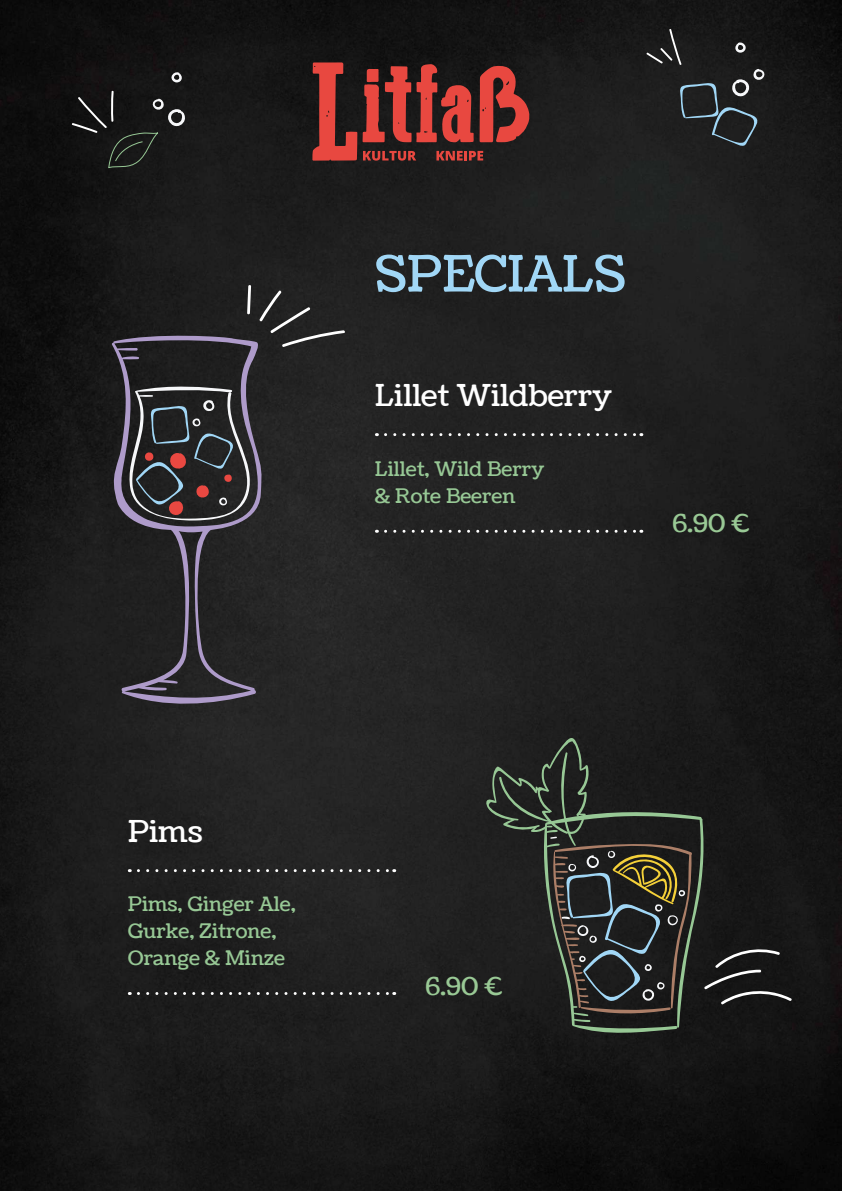
<style>
.page{position:relative;width:842px;height:1191px;background:#fff}
.page>*{position:absolute;margin:0;border:0;box-sizing:border-box;transform-origin:0 0}
.t1{font:50px "Coustard";color:#a1d7f6}
.t2{font:30px "Coustard";color:#fff}
.t3{font:25px "Coustard";color:#99c995}
.t4{font:20px/27px "Coustard";color:#97c895}
</style>
<div class="page">
<img style="left:0;top:0;width:842px;height:1191px">
<svg style="left:312px;top:62px;width:45px;height:99px;background:#82302c"></svg>
<svg style="left:480px;top:65px;width:50px;height:77px;background:#963530"></svg>
<svg style="left:363px;top:64px;width:111px;height:78px;background:#85312c"></svg>
<svg style="left:363px;top:151px;width:53px;height:10px"></svg>
<svg style="left:436px;top:151px;width:47px;height:9px"></svg>
<svg style="left:386px;top:530px;width:256px;height:3px"></svg>
<svg style="left:138px;top:992px;width:257px;height:3px"></svg>
<svg style="left:386px;top:433px;width:256px;height:3px"></svg>
<svg style="left:138px;top:869px;width:257px;height:3px"></svg>
<svg style="left:705px;top:945px;width:87px;height:60px;background:#2d2d2d"></svg>
<svg style="left:247px;top:284px;width:4px;height:31px"></svg>
<svg style="left:259px;top:290px;width:87px;height:57px;background:#343434"></svg>
<svg style="left:485px;top:738px;width:220px;height:298px;background:#252925"></svg>
<svg style="left:550px;top:836px;width:142px;height:179px;background:#383832"></svg>
<svg style="left:646px;top:28px;width:119px;height:119px;background:#27292a"></svg>
<svg style="left:71px;top:90px;width:115px;height:79px;background:#202120"></svg>
<svg style="left:171px;top:71px;width:11px;height:12px"></svg>
<svg style="left:108px;top:332px;width:155px;height:376px;background:#302e33"></svg>
<svg style="left:124px;top:384px;width:126px;height:137px;background:#433f43"></svg>
<h1 class="t1" style="left:375px;top:240px;width:252px">SPECIALS</h1>
<h2 class="t2" style="left:375px;top:376px;width:239px">Lillet Wildberry</h2>
<p class="t4" style="left:375px;top:455px;width:171px">Lillet, Wild Berry &amp; Rote Beeren</p>
<p class="t3" style="left:672px;top:507px;width:79px">6.90 €</p>
<h2 class="t2" style="left:128px;top:811px;width:76px">Pims</h2>
<p class="t4" style="left:128px;top:890px;width:169px">Pims, Ginger Ale,<br>Gurke, Zitrone,<br>Orange &amp; Minze</p>
<p class="t3" style="left:425px;top:969px;width:79px">6.90 €</p>
</div>
